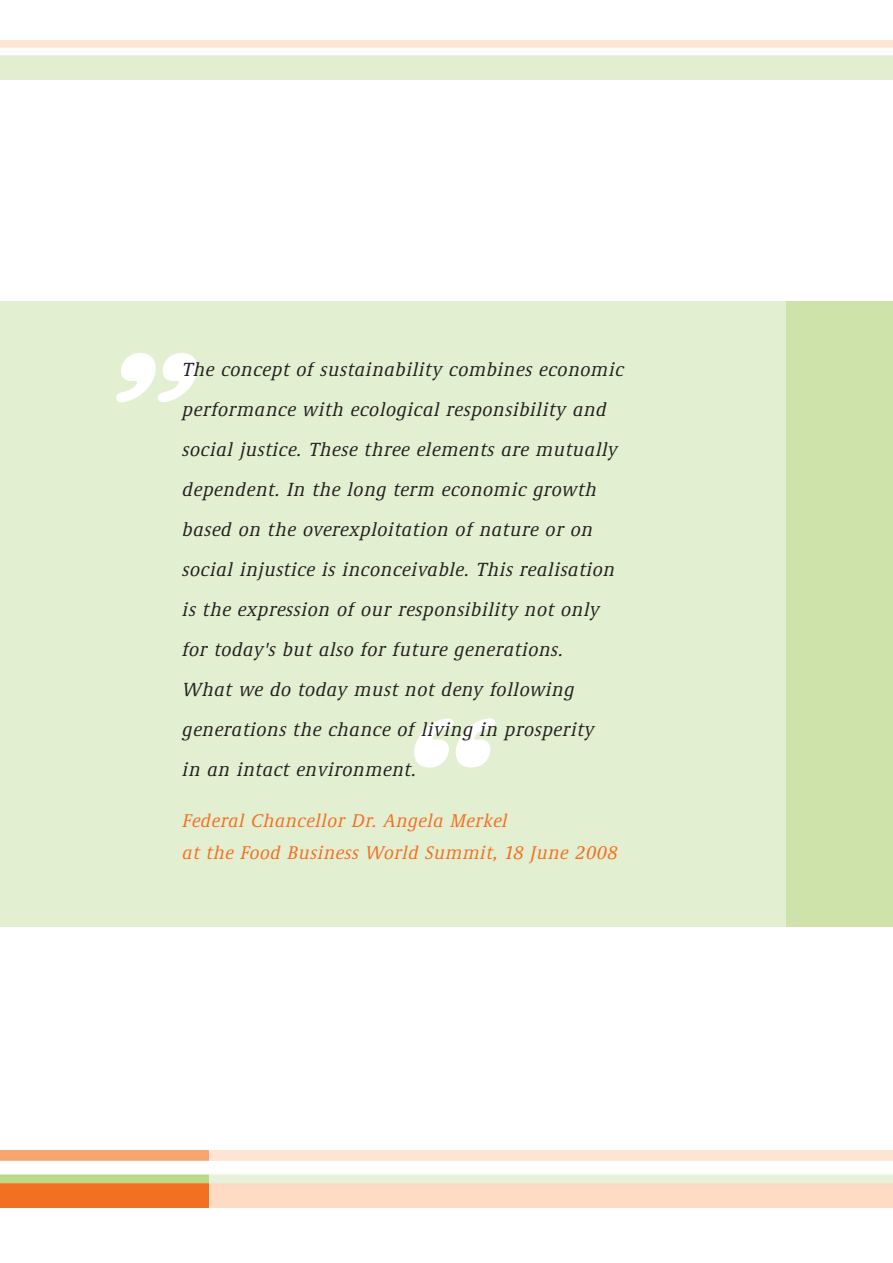
<style>
.page{position:relative;width:893px;height:1263px;background:#fff}
.page>*{position:absolute;margin:0;border:0;box-sizing:border-box;transform-origin:0 0}
.t1{font:italic 600 210px "Demos EF";color:#fff}
.t2{font:italic 500 19.65px/39.9px "Demos EF";letter-spacing:.035em;color:#231f20}
.t3{font:italic 500 19.2px/32px "Demos EF";letter-spacing:.035em;color:#f36f21}
</style>
<div class="page">
<div style="left:0;top:302px;width:892px;height:625px;background:#e3efd1"></div>
<img style="left:208px;top:1150px;width:684px;height:58px">
<img style="left:0;top:1150px;width:208px;height:58px">
<div style="left:786px;top:302px;width:106px;height:625px;background:#cde3aa"></div>
<h1 class="t1" style="left:108px;top:228px;width:143px">„</h1>
<p class="t2" style="left:183px;top:351px;width:443px">The concept of sustainability combines economic performance with ecological responsibility and social justice. These three elements are mutually dependent. In the long term economic growth based on the overexploitation of nature or on social injustice is inconceivable. This realisation is the expression of our responsibility not only for today's but also for future generations.<br>What we do today must not deny following generations the chance of living in prosperity<br>in an intact environment.</p>
<p class="t3" style="left:183px;top:807px;width:436px">Federal Chancellor Dr. Angela Merkel<br>at the Food Business World Summit, 18 June 2008</p>
<h1 class="t1" style="left:378px;top:716px;width:143px">“</h1>
</div>
